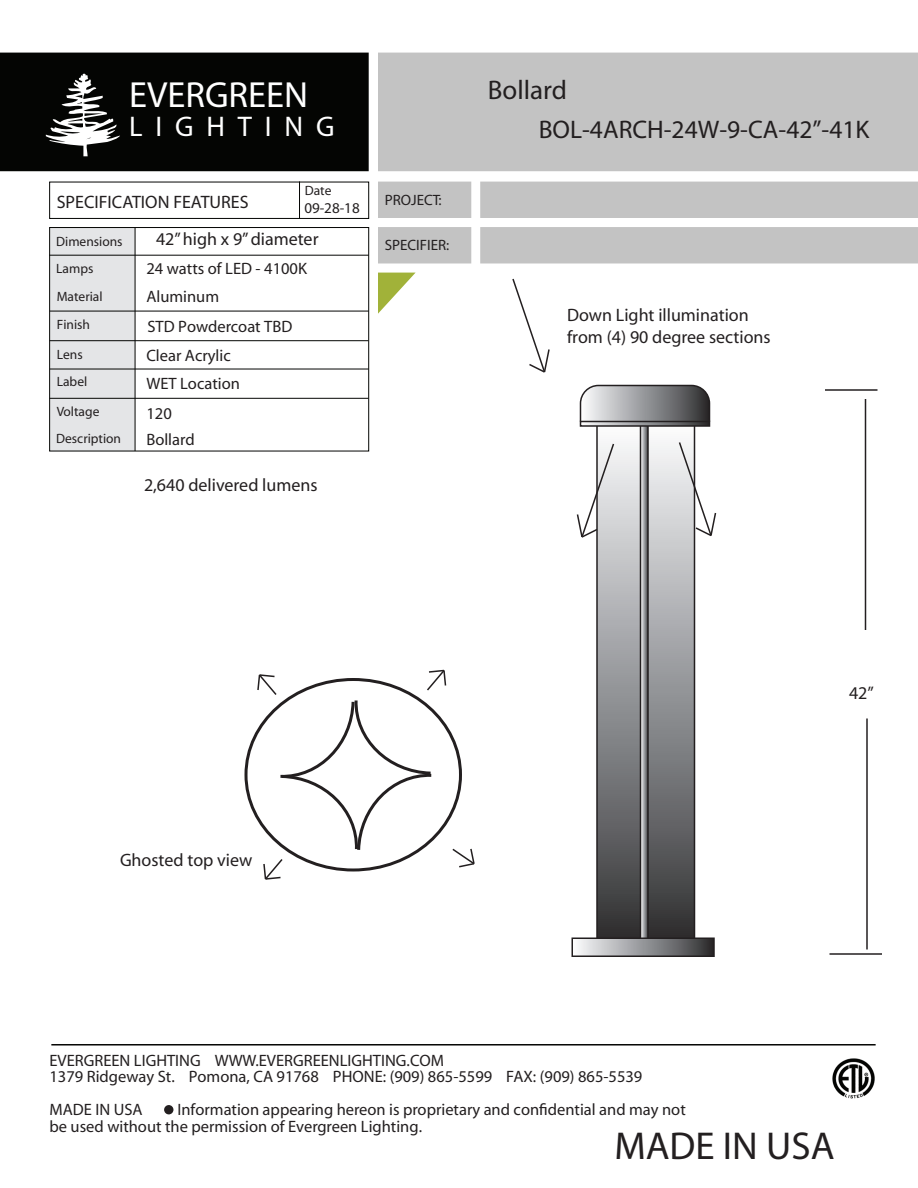
<style>
.page{position:relative;width:918px;height:1188px;background:#fff}
.page>*{position:absolute;margin:0;border:0;box-sizing:border-box;transform-origin:0 0}
.t1{font:700 39px "Helvetica Neue LT Com";color:#231f20}
.t2{font:700 36.45px "Helvetica Neue LT Com";color:#fff}
.t3{font:500 28.5px "Helvetica Neue LT Com";letter-spacing:.45em;color:#fff}
.t4{font:700 27px "Helvetica Neue LT Com";color:#231f20}
.t5{font:25.5px "Helvetica Neue LT Com";color:#231f20}
.t6{font:18px/21.6px "Myriad";color:#231f20}
.t7{font:700 18px "Helvetica Neue LT Com";color:#231f20}
.t8{font:16.5px/16.5px "Helvetica Neue LT Com";color:#231f20}
.t9{font:700 16.5px "Helvetica Neue LT Com";color:#231f20}
.t10{font:15px "Helvetica Neue LT Com";color:#231f20}
.t11{font:13.5px/27.6px "Helvetica Neue LT Com";color:#231f20}
</style>
<div class="page">
<div style="left:0;top:53px;width:369px;height:118px;background:#040503"></div>
<svg style="left:46px;top:73px;width:74px;height:83px"></svg>
<div style="left:378px;top:53px;width:540px;height:118px;background:#c3c3c3"></div>
<svg style="left:51px;top:1044px;width:825px;height:2px;background:#424341"></svg>
<div style="left:164px;top:1105px;width:9px;height:9px;background:#231f20;border-radius:50%"></div>
<div style="left:480px;top:182px;width:438px;height:36px;background:#c3c3c3"></div>
<div style="left:378px;top:182px;width:93px;height:36px;background:#c3c3c3"></div>
<div style="left:480px;top:227px;width:438px;height:36px;background:#c3c3c3"></div>
<div style="left:378px;top:227px;width:93px;height:36px;background:#c3c3c3"></div>
<img style="left:832px;top:1058px;width:43px;height:41px">
<svg style="left:378px;top:273px;width:37px;height:41px"></svg>
<div style="left:49px;top:182px;width:320px;height:37px;border:1px solid #040503"></div>
<svg style="left:299px;top:181px;width:1px;height:38px"></svg>
<svg style="left:49px;top:227px;width:320px;height:225px"></svg>
<svg style="left:825px;top:389px;width:53px;height:2px"></svg>
<svg style="left:864px;top:399px;width:3px;height:231px"></svg>
<svg style="left:829px;top:718px;width:53px;height:237px"></svg>
<svg style="left:599px;top:427px;width:41px;height:511px;background:#909093"></svg>
<div style="left:596px;top:421px;width:53px;height:534px;border:2px solid #231f20"></div>
<div style="left:644px;top:421px;width:50px;height:532px;background:linear-gradient(to bottom,#fcfdff,#2e2f31)"></div>
<div style="left:643px;top:420px;width:52px;height:534px;border:2px solid #231f20"></div>
<svg style="left:643px;top:427px;width:3px;height:511px;background:#9a9c9f"></svg>
<div style="left:640px;top:416px;width:9px;height:540px;border:2px solid #231f20"></div>
<svg style="left:579px;top:384px;width:132px;height:39px;background:#949597"></svg>
<div style="left:580px;top:421px;width:130px;height:6px;border:2px solid #231f20"></div>
<div style="left:572px;top:938px;width:142px;height:18px;background:linear-gradient(to right,#fcfdff,#303033)"></div>
<div style="left:572px;top:938px;width:143px;height:19px;border:2px solid #231f20"></div>
<svg style="left:678px;top:441px;width:39px;height:96px"></svg>
<svg style="left:576px;top:442px;width:39px;height:96px"></svg>
<svg style="left:512px;top:278px;width:38px;height:95px"></svg>
<svg style="left:256px;top:669px;width:219px;height:211px"></svg>
<h2 class="t2" style="left:129px;top:77px;width:180px">EVERGREEN</h2>
<h3 class="t3" style="left:129px;top:112px;width:207px">LIGHTING</h3>
<p class="t11" style="left:305px;top:177px;width:28px">Date</p>
<p class="t10" style="left:304px;top:200px;width:57px">09-28-18</p>
<p class="t7" style="left:57px;top:193px;width:193px">SPECIFICATION FEATURES</p>
<p class="t11" style="left:56px;top:228px;width:68px">Dimensions</p>
<p class="t6" style="left:156px;top:228px;width:164px">42” high x 9” diameter</p>
<p class="t11" style="left:56px;top:256px;width:39px">Lamps</p>
<p class="t8" style="left:146px;top:261px;width:162px">24 watts of LED - 4100K</p>
<p class="t11" style="left:57px;top:284px;width:47px">Material</p>
<p class="t8" style="left:146px;top:289px;width:74px">Aluminum</p>
<p class="t11" style="left:57px;top:312px;width:35px">Finish</p>
<p class="t8" style="left:147px;top:319px;width:146px">STD Powdercoat TBD</p>
<p class="t11" style="left:57px;top:341px;width:32px">Lens<br>Label</p>
<p class="t8" style="left:146px;top:343px;width:95px;line-height:27.8px">Clear Acrylic<br>WET Location</p>
<p class="t11" style="left:57px;top:398px;width:44px">Voltage</p>
<p class="t8" style="left:146px;top:406px;width:27px">120</p>
<p class="t11" style="left:56px;top:425px;width:66px">Description</p>
<p class="t8" style="left:146px;top:432px;width:50px">Bollard</p>
<p class="t6" style="left:144px;top:474px;width:175px">2,640 delivered lumens</p>
<p class="t10" style="left:385px;top:192px;width:58px">PROJECT:</p>
<p class="t10" style="left:385px;top:237px;width:66px">SPECIFIER:</p>
<h3 class="t4" style="left:488px;top:76px;width:81px">Bollard</h3>
<h3 class="t5" style="left:539px;top:117px;width:332px">BOL-4ARCH-24W-9-CA-42”-41K</h3>
<p class="t6" style="left:567px;top:305px;width:205px">Down Light illumination from (4) 90 degree sections</p>
<p class="t6" style="left:120px;top:849px;width:134px">Ghosted top view</p>
<p class="t6" style="left:849px;top:683px;width:26px">42”</p>
<p class="t9" style="left:50px;top:1052px;width:396px">EVERGREEN LIGHTING WWW.EVERGREENLIGHTING.COM</p>
<p class="t8" style="left:50px;top:1069px;width:594px">1379 Ridgeway St. Pomona, CA 91768 PHONE: (909) 865-5599 FAX: (909) 865-5539</p>
<p class="t9" style="left:49px;top:1102px;width:95px">MADE IN USA</p>
<p class="t8" style="left:50px;top:1102px;width:638px;text-indent:128px">Information appearing hereon is proprietary and confidential and may not be used without the permission of Evergreen Lighting.</p>
<h1 class="t1" style="left:614px;top:1126px;width:222px">MADE IN USA</h1>
</div>
